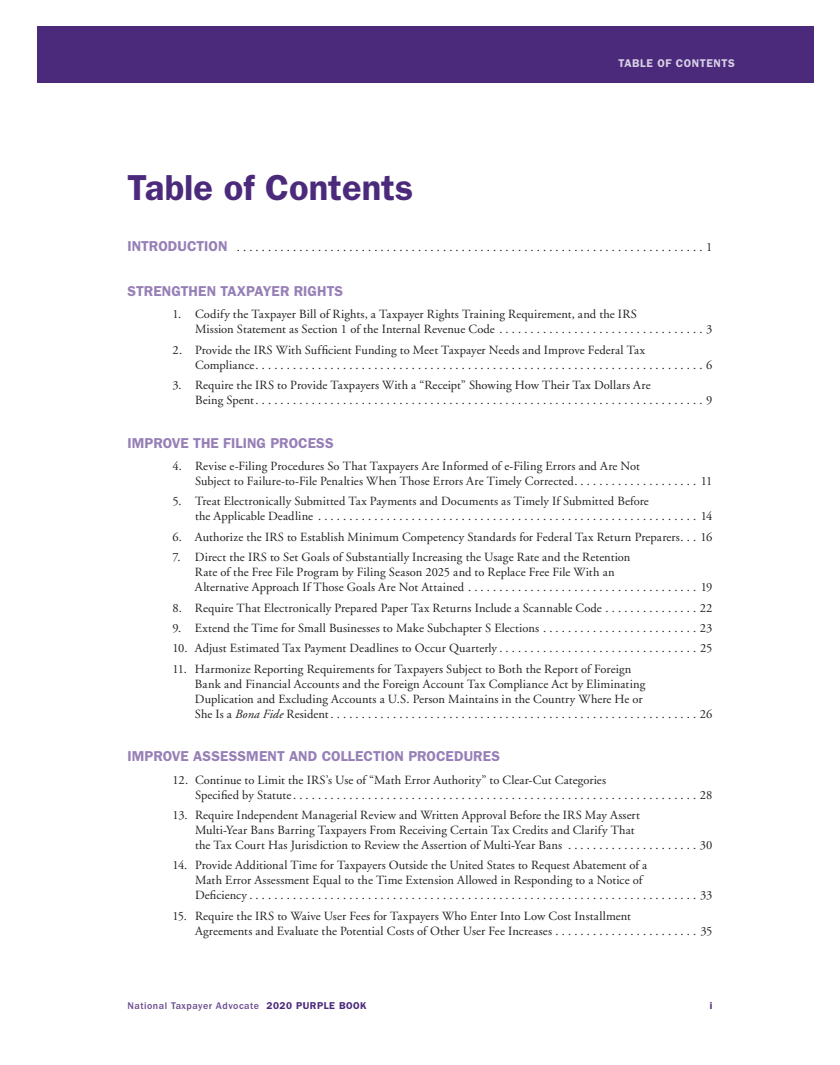
<style>
.page{position:relative;width:840px;height:1065px;background:#fff}
.page>*{position:absolute;margin:0;border:0;box-sizing:border-box;transform-origin:0 0}
.t1{font:600 36.25px "Franklin Gothic";color:#4c2a7b}
.t2{font:600 14.38px "Franklin Gothic";color:#967fb6}
.t3{font:12.5px/15px "Adobe Garamond";letter-spacing:.01em;color:#231f20}
.t4{font:600 11.25px "Franklin Gothic";letter-spacing:.11em;color:#d7d1e6}
.t5{font:600 11.25px "Franklin Gothic";letter-spacing:.05em;color:#d7d1e6}
.t6{font:500 10px "Franklin Gothic";letter-spacing:.05em;color:#684b8d}
.t7{font:600 10px "Franklin Gothic";color:#4c2a7b}
.s1{font-family:"Franklin Gothic";font-weight:600;font-size:14.38px;color:#967fb6}
.s2{font-style:italic}
.s3{font-weight:600;color:#4c2a7b}
</style>
<div class="page">
<div style="left:38px;top:26px;width:776px;height:56px;background:#4c2a7b"></div>
<h1 class="t1" style="left:128px;top:166px;width:287px">Table of Contents</h1>
<p class="t5" style="left:619px;top:57px;width:22px">Table</p>
<p class="t4" style="left:657px;top:57px;width:79px">of Contents</p>
<p class="t3" style="left:128px;top:240px;width:587px"><span class="s1">INTRODUCTION</span> . . . . . . . . . . . . . . . . . . . . . . . . . . . . . . . . . . . . . . . . . . . . . . . . . . . . . . . . . . . . . . . . . . . . . . . . . . 1</p>
<p class="t2" style="left:128px;top:283px;width:217px">STRENGTHEN TAXPAYER RIGHTS</p>
<p class="t3" style="left:195px;top:307px;width:519px;text-indent:-22px">1. Codify the Taxpayer Bill of Rights, a Taxpayer Rights Training Requirement, and the IRS<br>Mission Statement as Section 1 of the Internal Revenue Code . . . . . . . . . . . . . . . . . . . . . . . . . . . . . . . . . 3</p>
<p class="t3" style="left:195px;top:343px;width:519px;text-indent:-22px">2. Provide the IRS With Sufficient Funding to Meet Taxpayer Needs and Improve Federal Tax<br>Compliance . . . . . . . . . . . . . . . . . . . . . . . . . . . . . . . . . . . . . . . . . . . . . . . . . . . . . . . . . . . . . . . . . . . . . . . . 6</p>
<p class="t3" style="left:195px;top:378px;width:519px;text-indent:-22px">3. Require the IRS to Provide Taxpayers With a “Receipt” Showing How Their Tax Dollars Are<br>Being Spent . . . . . . . . . . . . . . . . . . . . . . . . . . . . . . . . . . . . . . . . . . . . . . . . . . . . . . . . . . . . . . . . . . . . . . . . 9</p>
<p class="t2" style="left:128px;top:434px;width:199px">IMPROVE THE FILING PROCESS</p>
<p class="t3" style="left:195px;top:459px;width:519px;text-indent:-22px">4. Revise e-Filing Procedures So That Taxpayers Are Informed of e-Filing Errors and Are Not<br>Subject to Failure-to-File Penalties When Those Errors Are Timely Corrected . . . . . . . . . . . . . . . . . . . . 11</p>
<p class="t3" style="left:195px;top:494px;width:519px;text-indent:-22px">5. Treat Electronically Submitted Tax Payments and Documents as Timely If Submitted Before<br>the Applicable Deadline . . . . . . . . . . . . . . . . . . . . . . . . . . . . . . . . . . . . . . . . . . . . . . . . . . . . . . . . . . . . . 14</p>
<p class="t3" style="left:172px;top:530px;width:541px">6. Authorize the IRS to Establish Minimum Competency Standards for Federal Tax Return Preparers . . . 16</p>
<p class="t3" style="left:195px;top:550px;width:519px;text-indent:-22px">7. Direct the IRS to Set Goals of Substantially Increasing the Usage Rate and the Retention<br>Rate of the Free File Program by Filing Season 2025 and to Replace Free File With an<br>Alternative Approach If Those Goals Are Not Attained . . . . . . . . . . . . . . . . . . . . . . . . . . . . . . . . . . . . . 19</p>
<p class="t3" style="left:172px;top:601px;width:541px">8. Require That Electronically Prepared Paper Tax Returns Include a Scannable Code . . . . . . . . . . . . . . . 22</p>
<p class="t3" style="left:172px;top:621px;width:541px">9. Extend the Time for Small Businesses to Make Subchapter S Elections . . . . . . . . . . . . . . . . . . . . . . . . . 23</p>
<p class="t3" style="left:172px;top:641px;width:541px">10. Adjust Estimated Tax Payment Deadlines to Occur Quarterly . . . . . . . . . . . . . . . . . . . . . . . . . . . . . . . . 25</p>
<p class="t3" style="left:195px;top:662px;width:519px;text-indent:-22px">11. Harmonize Reporting Requirements for Taxpayers Subject to Both the Report of Foreign<br>Bank and Financial Accounts and the Foreign Account Tax Compliance Act by Eliminating<br>Duplication and Excluding Accounts a U.S. Person Maintains in the Country Where He or<br>She Is a <span class="s2">Bona Fide</span> Resident . . . . . . . . . . . . . . . . . . . . . . . . . . . . . . . . . . . . . . . . . . . . . . . . . . . . . . . . . . . 26</p>
<p class="t2" style="left:128px;top:748px;width:76px">IMPROVE ASS</p>
<p class="t2" style="left:220px;top:748px;width:281px">ESSMENT AN D COLLECTION PROCEDURES</p>
<p class="t3" style="left:195px;top:773px;width:519px;text-indent:-22px">12. Continue to Limit the IRS’s Use of “Math Error Authority” to Clear-Cut Categories<br>Specified by Statute . . . . . . . . . . . . . . . . . . . . . . . . . . . . . . . . . . . . . . . . . . . . . . . . . . . . . . . . . . . . . . . . . 28</p>
<p class="t3" style="left:195px;top:808px;width:519px;text-indent:-22px">13. Require Independent Managerial Review and Written Approval Before the IRS May Assert<br>Multi-Year Bans Barring Taxpayers From Receiving Certain Tax Credits and Clarify That<br>the Tax Court Has Jurisdiction to Review the Assertion of Multi-Year Bans . . . . . . . . . . . . . . . . . . . . . 30</p>
<p class="t3" style="left:195px;top:858px;width:519px;text-indent:-22px">14. Provide Additional Time for Taxpayers Outside the United States to Request Abatement of a<br>Math Error Assessment Equal to the Time Extension Allowed in Responding to a Notice of<br>Deficiency . . . . . . . . . . . . . . . . . . . . . . . . . . . . . . . . . . . . . . . . . . . . . . . . . . . . . . . . . . . . . . . . . . . . . . . . 33</p>
<p class="t3" style="left:195px;top:909px;width:519px;text-indent:-22px">15. Require the IRS to Waive User Fees for Taxpayers Who Enter Into Low Cost Installment<br>Agreements and Evaluate the Potential Costs of Other User Fee Increases . . . . . . . . . . . . . . . . . . . . . . . 35</p>
<p class="t6" style="left:128px;top:1000px;width:241px">National Taxpayer Advocate <span class="s3">2020 PURPLE BOOK</span></p>
<p class="t7" style="left:710px;top:999px;width:4px">i</p>
</div>
